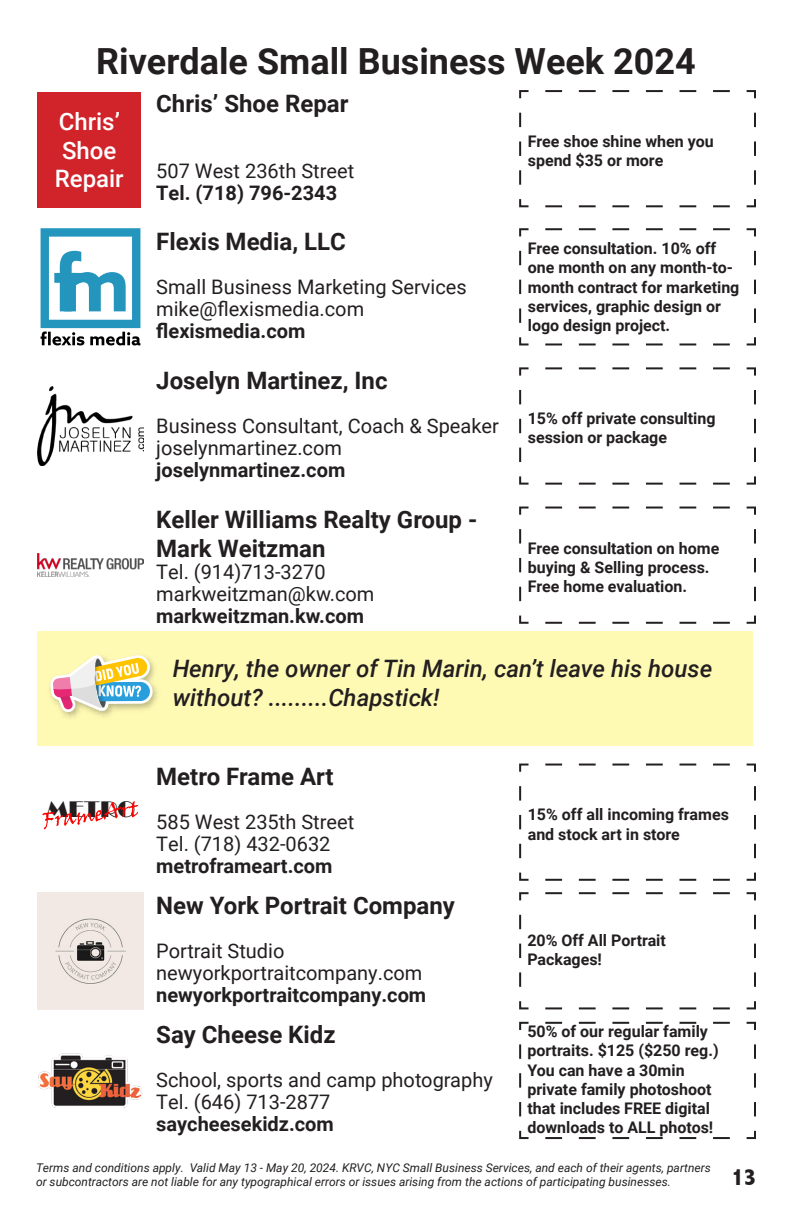
<style>
.page{position:relative;width:792px;height:1224px;background:#fff}
.page>*{position:absolute;margin:0;border:0;box-sizing:border-box;transform-origin:0 0}
.t1{font:700 36px "Roboto";color:#231f20}
.BusinessName{font:700 24px/28.8px "Roboto";color:#231f20}
.t2{font:italic 500 24px/28.8px "Roboto";color:#231f20}
.t3{font:500 24px/28.8px "Roboto";color:#fff;text-align:center}
.t4{font:800 condensed 24px "Abadi";color:#231f20}
.t5{font:23.2px "Broadway";color:#231f20}
.Business_Address{font:20px/22px "Roboto";color:#231f20}
.BusinessWebSocial{font:700 20px "Roboto";color:#231f20}
.Business_Address-2{font:700 20px "Roboto";color:#231f20}
.Discount{font:700 16px/19.2px "Roboto";color:#231f20}
.t6{font:italic 12px/14.4px "Roboto";color:#231f20}
</style>
<div class="page">
<svg style="left:519px;top:228px;width:237px;height:118px"></svg>
<svg style="left:41px;top:228px;width:99px;height:117px"></svg>
<svg style="left:519px;top:367px;width:237px;height:118px"></svg>
<img style="left:38px;top:386px;width:106px;height:80px">
<svg style="left:519px;top:506px;width:237px;height:118px"></svg>
<img style="left:38px;top:553px;width:106px;height:24px">
<svg style="left:519px;top:763px;width:237px;height:118px"></svg>
<svg style="left:42px;top:801px;width:96px;height:28px"></svg>
<svg style="left:519px;top:892px;width:237px;height:118px"></svg>
<img style="left:38px;top:892px;width:106px;height:117px">
<svg style="left:519px;top:1021px;width:237px;height:119px"></svg>
<img style="left:38px;top:1053px;width:105px;height:55px">
<svg style="left:519px;top:90px;width:237px;height:118px"></svg>
<div style="left:38px;top:92px;width:103px;height:115px;background:#d1232a"></div>
<div style="left:37px;top:631px;width:716px;height:115px;background:#fffab3"></div>
<svg style="left:62px;top:664px;width:96px;height:54px"></svg>
<svg style="left:50px;top:655px;width:103px;height:57px"></svg>
<h1 class="t1" style="left:96px;top:36px;width:601px">Riverdale Small Business Week 2024</h1>
<p class="t3" style="left:55px;top:106px;width:70px">Chris’<br>Shoe<br>Repair</p>
<p class="BusinessName" style="left:156px;top:88px;width:194px">Chris’ Shoe Repar</p>
<p class="Business_Address" style="left:156px;top:159px;width:199px">507 West 236th Street</p>
<p class="BusinessWebSocial" style="left:156px;top:179px;width:182px">Tel. (718) 796-2343</p>
<p class="BusinessName" style="left:156px;top:226px;width:191px">Flexis Media, LLC</p>
<p class="Business_Address" style="left:156px;top:275px;width:312px">Small Business Marketing Services mike@flexismedia.com</p>
<p class="Business_Address-2" style="left:156px;top:317px;width:151px">flexismedia.com</p>
<p class="BusinessName" style="left:156px;top:365px;width:233px">Joselyn Martinez, Inc</p>
<p class="Business_Address" style="left:156px;top:414px;width:344px">Business Consultant, Coach &amp; Speaker</p>
<p class="Business_Address" style="left:156px;top:436px;width:187px">joselynmartinez.com</p>
<p class="BusinessWebSocial" style="left:156px;top:456px;width:191px">joselynmartinez.com</p>
<p class="BusinessName" style="left:156px;top:504px;width:323px">Keller Williams Realty Group -<br>Mark Weitzman</p>
<p class="Business_Address" style="left:156px;top:560px;width:171px">Tel. (914)713-3270</p>
<p class="Business_Address" style="left:156px;top:582px;width:220px">markweitzman@kw.com</p>
<p class="BusinessWebSocial" style="left:156px;top:602px;width:209px">markweitzman.kw.com</p>
<p class="Discount" style="left:528px;top:131px;width:187px">Free shoe shine when you spend $35 or more</p>
<p class="Discount" style="left:528px;top:238px;width:213px">Free consultation. 10% off one month on any month-to&shy;month contract for marketing services, graphic design or logo design project.</p>
<p class="Discount" style="left:528px;top:408px;width:189px">15% off private consulting session or package</p>
<p class="Discount" style="left:528px;top:538px;width:193px">Free consultation on home buying &amp; Selling process.<br>Free home evaluation.</p>
<p class="t2" style="left:173px;top:653px;width:541px">Henry, the owner of Tin Marin, can’t leave his house without? .........Chapstick!</p>
<p class="t5" style="left:46px;top:796px;width:90px">METRO</p>
<p class="BusinessName" style="left:156px;top:761px;width:179px">Metro Frame Art</p>
<p class="Business_Address" style="left:156px;top:810px;width:199px">585 West 235th Street</p>
<p class="Business_Address" style="left:156px;top:832px;width:176px">Tel. (718) 432-0632</p>
<p class="BusinessWebSocial" style="left:156px;top:852px;width:178px">metroframeart.com</p>
<p class="BusinessName" style="left:156px;top:890px;width:300px">New York Portrait Company</p>
<p class="Business_Address" style="left:156px;top:939px;width:130px">Portrait Studio</p>
<p class="Business_Address" style="left:156px;top:961px;width:268px">newyorkportraitcompany.com</p>
<p class="BusinessWebSocial" style="left:156px;top:981px;width:272px">newyorkportraitcompany.com</p>
<p class="BusinessName" style="left:156px;top:1020px;width:181px">Say Cheese Kidz</p>
<p class="Business_Address" style="left:156px;top:1069px;width:338px">School, sports and camp photography</p>
<p class="Business_Address" style="left:156px;top:1091px;width:176px">Tel. (646) 713-2877</p>
<p class="BusinessWebSocial" style="left:156px;top:1110px;width:179px">saycheesekidz.com</p>
<p class="Discount" style="left:528px;top:804px;width:203px">15% off all incoming frames and stock art in store</p>
<p class="Discount" style="left:527px;top:930px;width:140px">20% Off All Portrait<br>Packages!</p>
<p class="Discount" style="left:527px;top:1021px;width:193px">50% of our regular family portraits. $125 ($250 reg.)<br>You can have a 30min private family photoshoot that includes FREE digital downloads to ALL photos!</p>
<p class="t6" style="left:36px;top:1160px;width:676px">Terms and conditions apply. Valid May 13 - May 20, 2024. KRVC, NYC Small Business Services, and each of their agents, partners or subcontractors are not liable for any typographical errors or issues arising from the actions of participating businesses.</p>
<h2 class="t4" style="left:732px;top:1163px;width:26px">13</h2>
</div>
